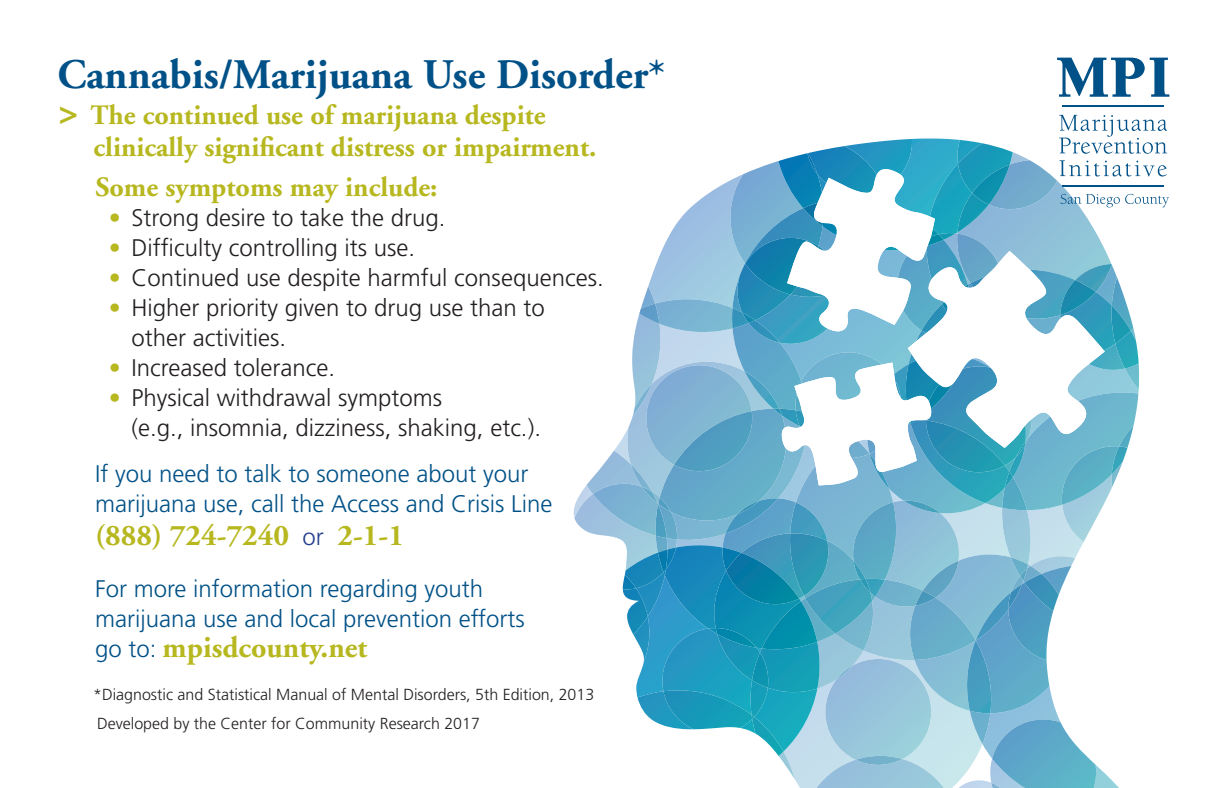
<style>
.page{position:relative;width:1227px;height:788px;background:#fff}
.page>*{position:absolute;margin:0;border:0;box-sizing:border-box;transform-origin:0 0}
.t1{font:700 42px "Adobe Garamond";color:#005187}
.t2{font:700 30px "Adobe Garamond";color:#b7b71f}
.t3{font:700 28px/32px "Adobe Garamond";color:#b7b71f}
.t4{font:300 24px/30px "Frutiger";color:#231f20}
.t5{font:300 24px/30px "Frutiger";color:#005187}
.t6{font:300 16px "Frutiger";color:#231f20}
.s1{font-size:42px}
.s2{color:#b7b71f}
.s3{font-family:"Frutiger";font-weight:300;font-size:24px;color:#253f8e}
.s4{font-family:"Frutiger";font-weight:300;font-size:24px;color:#005187}
</style>
<div class="page">
<svg style="left:1057px;top:58px;width:112px;height:39px"></svg>
<hr style="left:1062px;top:105px;width:102px;height:2px;background:#005187">
<svg style="left:573px;top:115px;width:596px;height:673px"></svg>
<h1 class="t1" style="left:58px;top:52px;width:609px">Cannabis/Marijuana Use Disorder*</h1>
<p class="t3" style="left:94px;top:100px;width:504px;text-indent:-36px"><span class="s1">&gt;</span> The continued use of marijuana despite clinically significant distress or impairment.</p>
<p class="t3" style="left:96px;top:171px;width:343px">Some symptoms may include:</p>
<p class="t4" style="left:109px;top:202px;width:338px"><span class="s2">•</span> Strong desire to take the drug.</p>
<p class="t4" style="left:109px;top:232px;width:308px"><span class="s2">•</span> Difficulty controlling its use.</p>
<p class="t4" style="left:109px;top:262px;width:496px"><span class="s2">•</span> Continued use despite harmful consequences.</p>
<p class="t4" style="left:132px;top:292px;width:415px;text-indent:-23px"><span class="s2">•</span> Higher priority given to drug use than to other activities.</p>
<p class="t4" style="left:109px;top:352px;width:228px"><span class="s2">•</span> Increased tolerance.</p>
<p class="t4" style="left:132px;top:382px;width:411px;text-indent:-23px"><span class="s2">•</span> Physical withdrawal symptoms<br>(e.g., insomnia, dizziness, shaking, etc.).</p>
<p class="t5" style="left:95px;top:459px;width:459px">If you need to talk to someone about your marijuana use, call the Access and Crisis Line</p>
<p class="t2" style="left:95px;top:519px;width:310px">(888) 724-7240 <span class="s3">or</span> 2-1-1</p>
<p class="t5" style="left:95px;top:573px;width:431px">For more information regarding youth marijuana use and local prevention efforts</p>
<p class="t2" style="left:95px;top:631px;width:274px"><span class="s4">go to:</span> mpisdcounty.net</p>
<p class="t6" style="left:93px;top:685px;width:503px">*Diagnostic and Statistical Manual of Mental Disorders, 5th Edition, 2013</p>
<p class="t6" style="left:97px;top:714px;width:384px">Developed by the Center for Community Research 2017</p>
</div>
